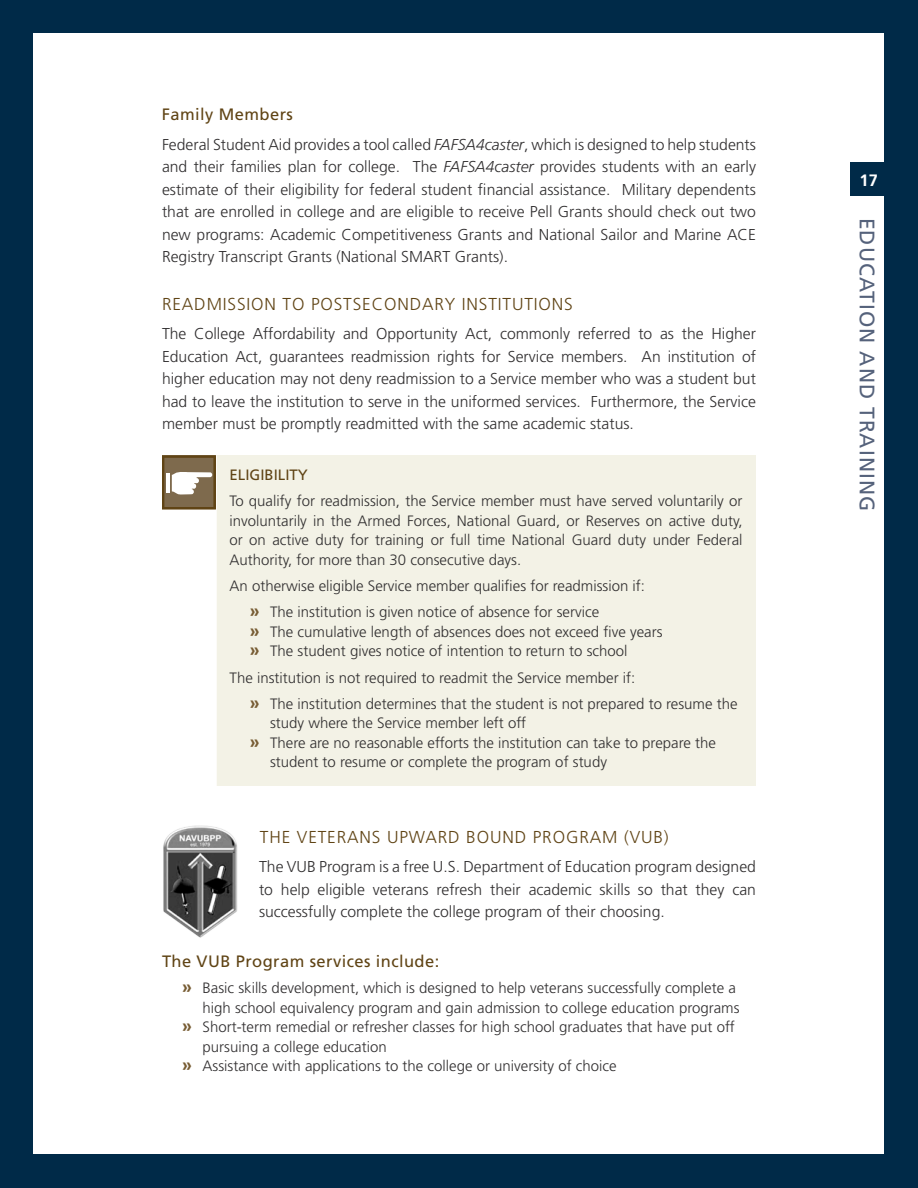
<style>
.page{position:relative;width:918px;height:1188px;background:#002a48}
.page>*{position:absolute;margin:0;border:0;box-sizing:border-box;transform-origin:0 0}
.t1{font:21px "Frutiger LT Std";letter-spacing:.05em;color:#55627b}
.t2{font:300 17.25px "Frutiger LT Std";letter-spacing:.05em;color:#604415}
.t3{font:16.5px "Frutiger LT Std";letter-spacing:.025em;color:#604415}
.t4{font:700 16.5px "Frutiger LT Std";color:#fff}
.t5{font:300 15.75px/22.5px "Frutiger LT Std";color:#312f30;text-align:justify}
.t6{font:300 15px/19.5px "Frutiger LT Std";color:#312f30}
.t7{font:15px "Frutiger LT Std";color:#604415}
.s1{font-style:italic}
.s2{font-weight:700;font-size:18px;color:#775c33}
</style>
<div class="page">
<div style="left:34px;top:34px;width:850px;height:1120px;background:#fff"></div>
<div style="left:851px;top:163px;width:40px;height:33px;background:#002a48"></div>
<div style="left:216px;top:455px;width:540px;height:331px;background:#f3f2e6"></div>
<hr style="left:215px;top:455px;width:2px;height:331px;background:#fff">
<svg style="left:162px;top:455px;width:54px;height:54px"></svg>
<img style="left:163px;top:825px;width:75px;height:113px">
<p class="t3" style="left:162px;top:105px;width:132px">Family Members</p>
<p class="t5" style="left:162px;top:133px;width:596px;text-align:left">Federal Student Aid provides a tool called <span class="s1">FAFSA4caster</span>, which is designed to help students and their families plan for college. The <span class="s1">FAFSA4caster</span> provides students with an early estimate of their eligibility for federal student financial assistance. M ilitary dependents that are enrolled in college and are eligible to receive Pell Grants should check out two new programs: Academic Competitiveness Grants and National Sailor and Marine ACE Registry Transcript Grants (National SMAR</p>
<p class="t5" style="left:442px;top:246px;width:67px">T Grants).</p>
<p class="t2" style="left:162px;top:294px;width:345px">Readmission to Postsecondary Institut</p>
<p class="t2" style="left:534px;top:294px;width:41px">ions</p>
<p class="t5" style="left:162px;top:323px;width:596px">The College Affordability and Opportunity Act, commonly referred to as the Higher Education Act, guarantees readmission rights for Service members. An institution of higher education may not deny readmission to a Service member who was a student but had to leave the institution to serve in the uniformed services. Furthermore, the Service member must be promptly readmitted with the same academic status.</p>
<p class="t7" style="left:230px;top:466px;width:80px">Eligibility</p>
<p class="t6" style="left:230px;top:492px;width:515px;text-align:justify">To qualify for readmission, the Service member must have served voluntarily or involuntarily in the Armed Forces, National Guard, or Reserves on active duty, or on active duty for training or full time National Guard duty under Federal Authority, for more than 30 consecutive days.</p>
<p class="t6" style="left:250px;top:573px;width:397px;line-height:26.2px;text-indent:-20px">An otherwise eligible Service member qualifies for readmission if: <span class="s2">»</span> The institution is given notice of absence for service</p>
<p class="t6" style="left:250px;top:622px;width:414px"><span class="s2">»</span> The cumulative length of absences does not exceed five years <span class="s2">»</span> The student gives notice of intention to return to school</p>
<p class="t6" style="left:250px;top:664px;width:489px;line-height:26.2px;text-indent:-20px">The institution is not required to readmit the Service member if:<br><span class="s2">»</span> The institution determines that the student is not prepared to resume the</p>
<p class="t6" style="left:270px;top:714px;width:258px">study where the Service member left off</p>
<p class="t6" style="left:250px;top:733px;width:468px"><span class="s2">»</span> There are no reasonable efforts the institution can take to prepare the</p>
<p class="t6" style="left:270px;top:753px;width:339px">student to resume or complete the program of study</p>
<p class="t2" style="left:260px;top:827px;width:144px">Th e Veterans Upw</p>
<p class="t2" style="left:425px;top:827px;width:245px">ard Bou nd Program (VUB)</p>
<p class="t5" style="left:259px;top:856px;width:498px">The VUB Program is a free U.S. Department of Education program designed to help eligible veterans refresh their academic skills so that they can successfully complete the college program of their choosing.</p>
<p class="t3" style="left:162px;top:951px;width:279px">The VU B Program services include:</p>
<p class="t6" style="left:182px;top:978px;width:555px"><span class="s2">»</span> Basic skills development, which is designed to help veterans successfully complete a</p>
<p class="t6" style="left:202px;top:998px;width:539px">high school equivalency program and gain admission to college education programs</p>
<p class="t6" style="left:182px;top:1017px;width:554px"><span class="s2">»</span> Short-term remedial or refresher classes for high school graduates that have put off</p>
<p class="t6" style="left:202px;top:1037px;width:186px">pursuing a college education</p>
<p class="t6" style="left:182px;top:1056px;width:436px"><span class="s2">»</span> Assistance with applications to the college or university of choice</p>
<p class="t4" style="left:859px;top:170px;width:20px">17</p>
<h1 class="t1" style="left:879px;top:218px;width:275px;rotate:90deg">Education and Train ing</h1>
</div>
